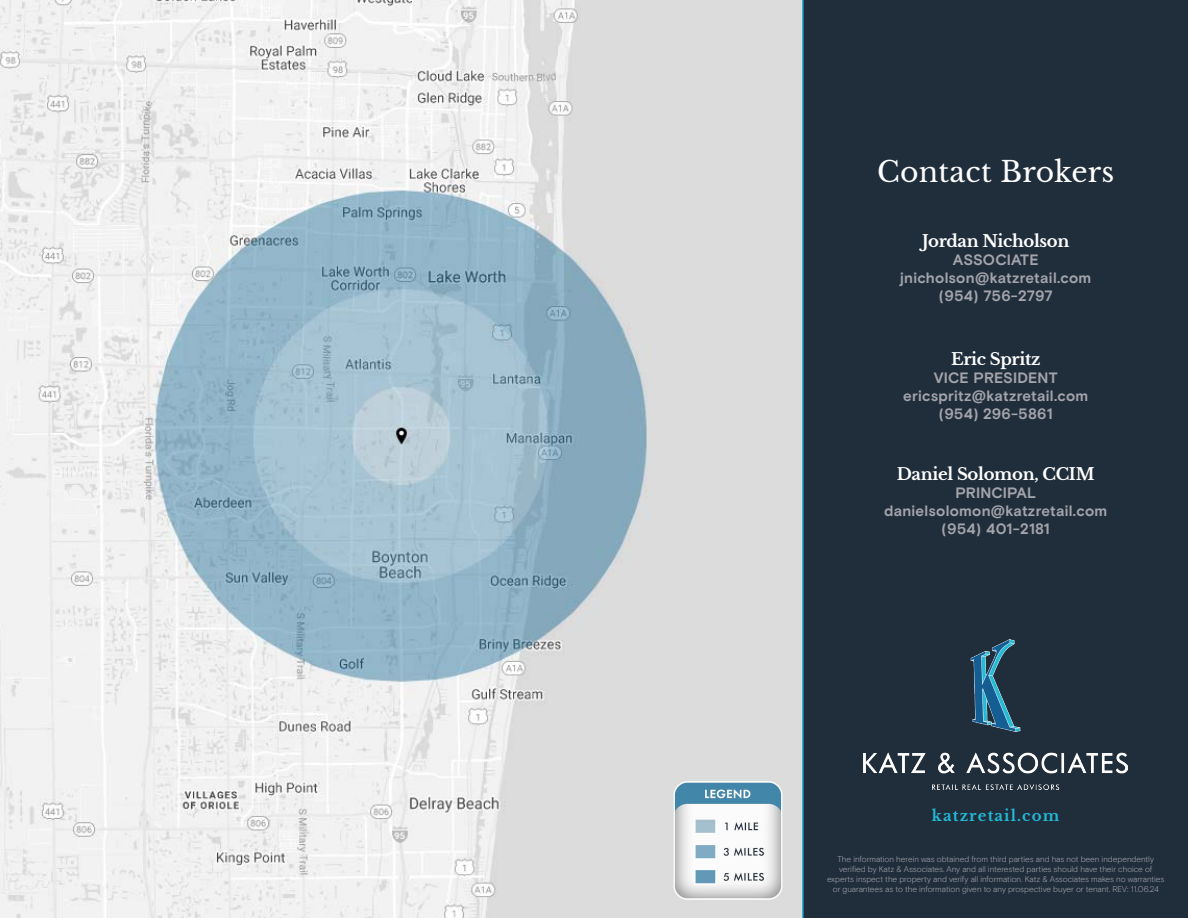
<style>
.page{position:relative;width:1188px;height:918px;background:#fff}
.page>*{position:absolute;margin:0;border:0;box-sizing:border-box;transform-origin:0 0}
.t1{font:28.35px "Libre Baskerville";letter-spacing:.01em;color:#fff}
.t2{font:700 16.5px "Libre Baskerville";letter-spacing:-.02em;color:#fff}
.t3{font:700 15px "Basis Grotesque Pro";letter-spacing:.015em;color:#a4a4ab}
.t4{font:700 15px "Libre Baskerville";letter-spacing:.075em;color:#23b9d6}
.t5{font:300 8.25px/9.9px "Basis Grotesque Pro";letter-spacing:-.005em;color:#a4a4ab;text-align:center}
</style>
<div class="page">
<img style="left:0;top:0;width:801px;height:918px">
<div style="left:801px;top:0;width:387px;height:918px;background:#202e3c"></div>
<img style="left:864px;top:640px;width:264px;height:150px">
<img style="left:674px;top:781px;width:109px;height:119px">
<p class="t1" style="left:877px;top:154px;width:239px">Contact Brokers</p>
<p class="t2" style="left:922px;top:231px;width:149px">Jordan Nicholson</p>
<p class="t3" style="left:953px;top:251px;width:87px">ASSOCIATE</p>
<p class="t3" style="left:900px;top:269px;width:193px">jnicholson@katzretail.com</p>
<p class="t3" style="left:939px;top:287px;width:115px">(954) 756-2797</p>
<p class="t2" style="left:951px;top:349px;width:91px">Eric Spritz</p>
<p class="t3" style="left:934px;top:369px;width:125px">VICE PRESIDENT</p>
<p class="t3" style="left:903px;top:387px;width:187px">ericspritz@katzretail.com</p>
<p class="t3" style="left:939px;top:405px;width:115px">(954) 296-5861</p>
<p class="t2" style="left:897px;top:464px;width:199px">Daniel Solomon, CCIM</p>
<p class="t3" style="left:955px;top:484px;width:82px">PRINCIPAL</p>
<p class="t3" style="left:884px;top:502px;width:225px">danielsolomon@katzretail.com</p>
<p class="t3" style="left:942px;top:520px;width:110px">(954) 401-2181</p>
<p class="t4" style="left:932px;top:807px;width:129px">katzretail.com</p>
<p class="t5" style="left:827px;top:854px;width:339px">The information herein was obtained from third parties and has not been independently verified by Katz &amp; Associates. Any and all interested parties should have their choice of experts inspect the property and verify all information. Katz &amp; Associates makes no warranties or guarantees as to the information given to any prospective buyer or tenant. REV: 11.06.24</p>
</div>
